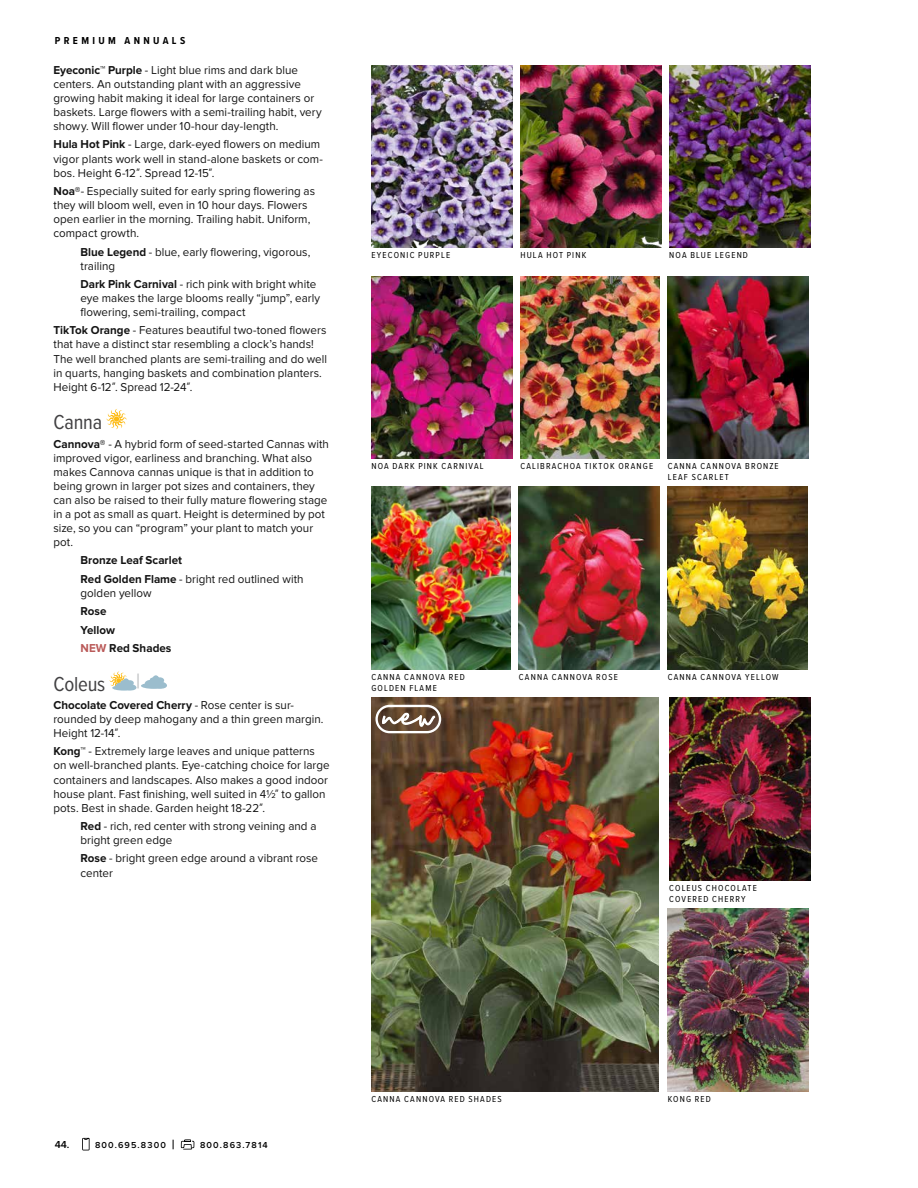
<style>
.page{position:relative;width:918px;height:1188px;background:#fff}
.page>*{position:absolute;margin:0;border:0;box-sizing:border-box;transform-origin:0 0}
.t1{font:21px "Proxima Nova Cond";letter-spacing:-.01em;color:#414042}
.t2{font:21px "Proxima Nova Cond";color:#bcbec0}
.t3{font:12px/14.1px "Proxima Nova";letter-spacing:.005em;color:#141414}
.t4{font:700 12px/18.5px "Proxima Nova";color:#141414}
.t5{font:700 10.5px "Proxima Nova Cond";color:#000}
.t6{font:600 10.5px "Proxima Nova";color:#000}
.t7{font:9px/10.8px "Proxima Nova Cond";letter-spacing:.13em;color:#000}
.t8{font:600 9px "Proxima Nova";letter-spacing:.13em;color:#000}
.s1{font-weight:700}
.s2{font-family:"Museo Slab 300"}
.s3{font-weight:400}
.s4{color:#ba5a59}
.s5{font-size:13.5px}
</style>
<div class="page">
<svg style="left:82px;top:1138px;width:8px;height:13px"></svg>
<svg style="left:181px;top:1139px;width:13px;height:11px"></svg>
<svg style="left:106px;top:409px;width:21px;height:20px"></svg>
<div style="left:126px;top:680px;width:8px;height:6px;background:#9bbdcd;border-radius:50%"></div>
<svg style="left:109px;top:671px;width:18px;height:16px"></svg>
<div style="left:112px;top:685px;width:24px;height:6px;background:#9bbdcd;border-radius:50%"></div>
<div style="left:123px;top:678px;width:7px;height:9px;background:#9bbdcd;border-radius:50%"></div>
<div style="left:123px;top:684px;width:14px;height:7px;background:#9bbdcd;border-radius:50%"></div>
<svg style="left:141px;top:675px;width:26px;height:14px"></svg>
<img style="left:371px;top:65px;width:141px;height:182px">
<img style="left:520px;top:65px;width:141px;height:182px">
<img style="left:669px;top:65px;width:141px;height:182px">
<img style="left:371px;top:276px;width:141px;height:182px">
<img style="left:520px;top:276px;width:140px;height:182px">
<img style="left:668px;top:276px;width:141px;height:182px">
<img style="left:371px;top:487px;width:140px;height:182px">
<img style="left:519px;top:487px;width:141px;height:182px">
<img style="left:668px;top:487px;width:140px;height:182px">
<img style="left:669px;top:698px;width:141px;height:182px">
<img style="left:371px;top:698px;width:287px;height:393px">
<svg style="left:371px;top:698px;width:143px;height:37px;background:#6a432b"></svg>
<svg style="left:375px;top:705px;width:66px;height:28px"></svg>
<img style="left:668px;top:909px;width:141px;height:182px">
<p class="t5" style="left:55px;top:34px;width:19px">P REMIUM</p>
<p class="t5" style="left:124px;top:34px;width:19px">A NNUALS</p>
<p class="t3" style="left:53px;top:63px;width:270px"><span class="s1">Eyeconic™ Purple</span> - Light blue rims and dark blue centers. An outstanding plant with an aggressive growing habit making it ideal for large containers or baskets. Large flowers with a semi-trailing habit, very showy. Will flower under 10-hour day-length.</p>
<p class="t3" style="left:53px;top:138px;width:271px"><span class="s1">Hula Hot Pink</span> - Large, dark-eyed flowers on medium vigor plants work well in stand-alone baskets or com&shy;bos. Height 6-12<span class="s2">”</span>. Spread 12-15<span class="s2">”</span>.</p>
<p class="t3" style="left:53px;top:184px;width:263px"><span class="s1">Noa®</span>- Especially suited for early spring flowering as they will bloom well, even in 10 hour days. Flowers open earlier in the morning. Trailing habit. Uniform, compact growth.</p>
<p class="t3" style="left:81px;top:245px;width:231px"><span class="s1">Blue Legend</span> - blue, early flowering, vigorous, trailing</p>
<p class="t3" style="left:81px;top:277px;width:241px"><span class="s1">Dark Pink Carnival</span> - rich pink with bright white eye makes the large blooms really “jump”, early flowering, semi-trailing, compact</p>
<p class="t3" style="left:53px;top:324px;width:275px"><span class="s1">TikTok Orange</span> - Features beautiful two-toned flowers that have a distinct star resembling a clock’s hands!<br>The well branched plants are semi-trailing and do well in quarts, hanging baskets and combination planters.<br>Height 6-12<span class="s2">”</span>. Spread 12-24<span class="s2">”</span>.</p>
<h1 class="t1" style="left:53px;top:410px;width:50px">Canna</h1>
<p class="t3" style="left:53px;top:437px;width:277px"><span class="s1">Cannova®</span> - A hybrid form of seed-started Cannas with improved vigor, earliness and branching. What also makes Cannova cannas unique is that in addition to being grown in larger pot sizes and containers, they can also be raised to their fully mature flowering stage in a pot as small as quart. Height is determined by pot size, so you can “program” your plant to match your pot.</p>
<p class="t4" style="left:80px;top:551px;width:225px">Bronze Leaf Scarlet<br>Red Golden Flame <span class="s3">- bright red outlined with</span></p>
<p class="t3" style="left:80px;top:586px;width:73px">golden yellow</p>
<p class="t4" style="left:80px;top:602px;width:92px">Rose<br>Yellow<br><span class="s4">NEW</span> Red Shades</p>
<h1 class="t1" style="left:53px;top:671px;width:53px">Coleus</h1>
<h1 class="t2" style="left:136px;top:668px;width:6px">|</h1>
<p class="t3" style="left:53px;top:698px;width:272px"><span class="s1">Chocolate Covered Cherry</span> - Rose center is sur&shy;rounded by deep mahogany and a thin green margin.<br>Height 12-14<span class="s2">”</span>.</p>
<p class="t3" style="left:53px;top:745px;width:278px"><span class="s1">Kong™</span> - Extremely large leaves and unique patterns on well-branched plants. Eye-catching choice for large containers and landscapes. Also makes a good indoor house plant. Fast finishing, well suited in 4½<span class="s2">”</span> to gallon pots. Best in shade. Garden height 18-22<span class="s2">”</span>.</p>
<p class="t3" style="left:80px;top:819px;width:237px"><span class="s1">Red</span> - rich, red center with strong veining and a bright green edge</p>
<p class="t3" style="left:80px;top:852px;width:239px"><span class="s1">Rose</span> - bright green edge around a vibrant rose center</p>
<p class="t7" style="left:371px;top:250px;width:80px">EYECONIC PURPLE</p>
<p class="t7" style="left:520px;top:250px;width:67px">HULA HOT PINK</p>
<p class="t7" style="left:669px;top:250px;width:80px">NOA BLUE LEGEND</p>
<p class="t7" style="left:371px;top:461px;width:114px">NOA DARK PINK CARNIVAL</p>
<p class="t7" style="left:520px;top:461px;width:134px">CALIBRACHOA TIKTOK ORANGE</p>
<p class="t7" style="left:668px;top:461px;width:112px">CANNA CANNOVA BRONZE<br>LEAF SCARLET</p>
<p class="t7" style="left:371px;top:672px;width:95px">CANNA CANNOVA RED<br>GOLDEN FLAME</p>
<p class="t7" style="left:519px;top:672px;width:101px">CANNA CANNOVA ROSE</p>
<p class="t7" style="left:668px;top:672px;width:112px">CANNA CANNOVA YELLOW</p>
<p class="t7" style="left:669px;top:883px;width:89px">COLEUS CHOCOLATE<br>COVERED CHERRY</p>
<p class="t6" style="left:55px;top:1138px;width:16px">44.</p>
<p class="t8" style="left:95px;top:1139px;width:81px">800.695.8300 <span class="s5">|</span></p>
<p class="t8" style="left:200px;top:1139px;width:69px">800.863.7814</p>
<p class="t7" style="left:371px;top:1093px;width:132px">CANNA CANNOVA RED SHADES</p>
<p class="t7" style="left:668px;top:1093px;width:45px">KONG RED</p>
</div>
